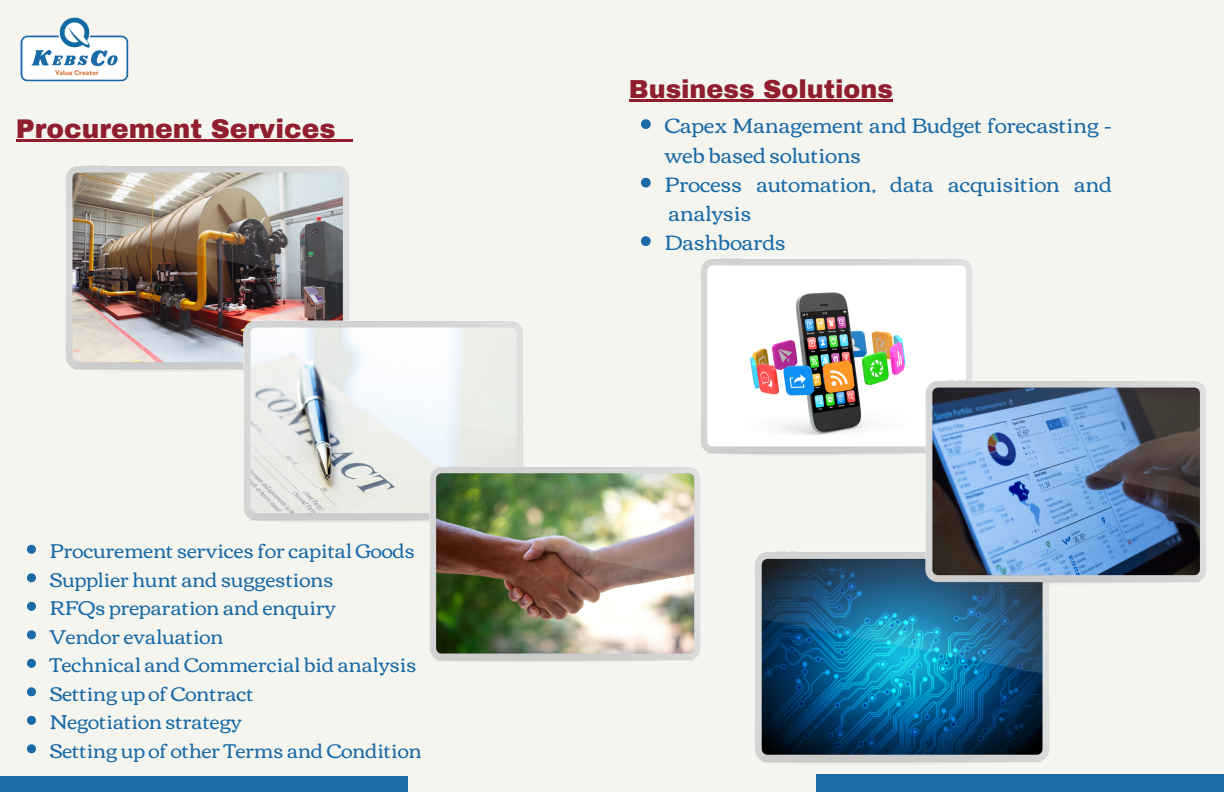
<style>
.page{position:relative;width:1224px;height:792px;background:#f5f5ef}
.page>*{position:absolute;margin:0;border:0;box-sizing:border-box;transform-origin:0 0}
.t1{font:900 26.4px "Archivo";color:#901e2e}
.t2{font:900 25.4px "Archivo";color:#901e2e}
.t3{font:21.1px/29.2px "Corben";color:#196aa7}
.t4{font:20.1px/28.5px "Corben";color:#196aa7}
</style>
<div class="page">
<img style="left:20px;top:17px;width:109px;height:65px">
<img style="left:66px;top:166px;width:283px;height:205px">
<img style="left:244px;top:320px;width:279px;height:202px">
<img style="left:430px;top:467px;width:270px;height:195px">
<img style="left:701px;top:258px;width:271px;height:197px">
<img style="left:754px;top:551px;width:295px;height:213px">
<img style="left:925px;top:381px;width:282px;height:204px">
<hr style="left:16px;top:140px;width:320px;height:2px;background:#901e2e">
<svg style="left:336px;top:140px;width:17px;height:2px"></svg>
<hr style="left:629px;top:99px;width:264px;height:2px;background:#901e2e">
<svg style="left:27px;top:545px;width:9px;height:9px"></svg>
<svg style="left:27px;top:573px;width:9px;height:9px"></svg>
<svg style="left:27px;top:602px;width:9px;height:9px"></svg>
<svg style="left:27px;top:630px;width:9px;height:9px"></svg>
<svg style="left:27px;top:659px;width:9px;height:9px"></svg>
<svg style="left:27px;top:687px;width:9px;height:9px"></svg>
<svg style="left:27px;top:716px;width:9px;height:9px"></svg>
<svg style="left:27px;top:744px;width:9px;height:9px"></svg>
<svg style="left:641px;top:119px;width:10px;height:10px"></svg>
<svg style="left:641px;top:178px;width:10px;height:9px"></svg>
<svg style="left:641px;top:236px;width:10px;height:10px"></svg>
<div style="left:0;top:776px;width:408px;height:16px;background:#1e6eaa"></div>
<div style="left:816px;top:775px;width:408px;height:17px;background:#1e6eaa"></div>
<h1 class="t1" style="left:16px;top:115px;width:321px">Procurement Services</h1>
<p class="t4" style="left:50px;top:537px;width:373px">Procurement services for capital Goods<br>Supplier hunt and suggestions<br>RFQs preparation and enquiry<br>Vendor evaluation<br>Technical and Commercial bid analysis<br>Setting up of Contract<br>Negotiation strategy<br>Setting up of other Terms and Condition</p>
<p class="t2" style="left:629px;top:75px;width:265px">Business Solutions</p>
<p class="t3" style="left:665px;top:112px;width:449px">Capex Management and Budget forecasting - web based solutions<br>Process automation, data acquisition and analysis<br>Dashboards</p>
</div>
